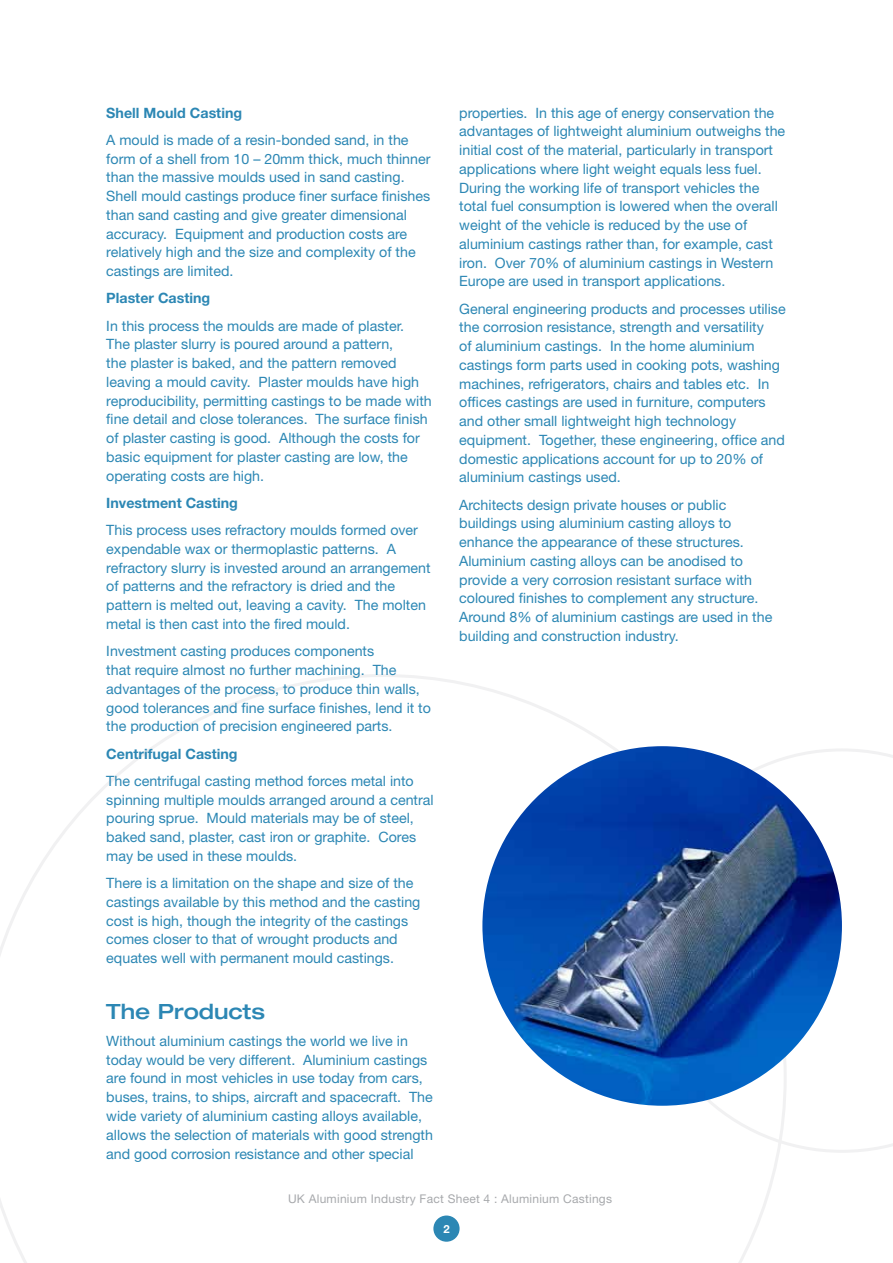
<style>
.page{position:relative;width:893px;height:1263px;background:#fff}
.page>*{position:absolute;margin:0;border:0;box-sizing:border-box;transform-origin:0 0}
.t1{font:500 expanded 21px "Helvetica Neue";color:#2c87b4}
.t2{font:14.25px/18.8px "Helvetica Neue";color:#2c87b4}
.t3{font:700 14.25px "Helvetica Neue";color:#2c87b4}
.t4{font:12px "Helvetica Neue";letter-spacing:.02em;color:#a7a9ac}
.t5{font:700 11.25px "Helvetica Neue";color:#fff}
</style>
<div class="page">
<svg style="left:787px;top:749px;width:106px;height:404px"></svg>
<svg style="left:0;top:674px;width:787px;height:589px"></svg>
<img style="left:482px;top:746px;width:360px;height:360px;border-radius:180px">
<p class="t3" style="left:106px;top:104px;width:137px">Shell Mould Casting</p>
<p class="t2" style="left:106px;top:130px;width:326px">A mould is made of a resin-bonded sand, in the form of a shell from 10 – 20mm thick, much thinner than the massive moulds used in sand casting.<br>Shell mould castings produce finer surface finishes than sand casting and give greater dimensional accuracy. Equipment and production costs are relatively high and the size and complexity of the castings are limited.</p>
<p class="t3" style="left:106px;top:289px;width:105px">Plaster Casting</p>
<p class="t2" style="left:106px;top:316px;width:327px">In this process the moulds are made of plaster.<br>The plaster slurry is poured around a pattern,<br>the plaster is baked, and the pattern removed leaving a mould cavity. Plaster moulds have high reproducibility, permitting castings to be made with fine detail and close tolerances. The surface finish of plaster casting is good. Although the costs for basic equipment for plaster casting are low, the operating costs are high.</p>
<p class="t3" style="left:106px;top:494px;width:133px">Investment Casting</p>
<p class="t2" style="left:106px;top:520px;width:326px">This process uses refractory moulds formed over expendable wax or thermoplastic patterns. A refractory slurry is invested around an arrangement of patterns and the refractory is dried and the pattern is melted out, leaving a cavity. The molten metal is then cast into the fired mould.</p>
<p class="t2" style="left:106px;top:642px;width:326px">Investment casting produces components<br>that require almost no further machining. The advantages of the process, to produce thin walls, good tolerances and fine surface finishes, lend it to the production of precision engineered parts.</p>
<p class="t3" style="left:106px;top:745px;width:133px">Centrifugal Casting</p>
<p class="t2" style="left:106px;top:771px;width:329px">The centrifugal casting method forces metal into spinning multiple moulds arranged around a central pouring sprue. Mould materials may be of steel, baked sand, plaster, cast iron or graphite. Cores may be used in these moulds.</p>
<p class="t2" style="left:106px;top:873px;width:316px">There is a limitation on the shape and size of the castings available by this method and the casting cost is high, though the integrity of the castings comes closer to that of wrought products and equates well with permanent mould castings.</p>
<h1 class="t1" style="left:106px;top:998px;width:160px">The Products</h1>
<p class="t2" style="left:106px;top:1031px;width:328px">Without aluminium castings the world we live in today would be very different. Aluminium castings are found in most vehicles in use today from cars, buses, trains, to ships, aircraft and spacecraft. The wide variety of aluminium casting alloys available, allows the selection of materials with good strength and good corrosion resistance and other special</p>
<p class="t2" style="left:459px;top:103px;width:327px">properties. In this age of energy conservation the advantages of lightweight aluminium outweighs the initial cost of the material, particularly in transport applications where light weight equals less fuel.<br>During the working life of transport vehicles the total fuel consumption is lowered when the overall weight of the vehicle is reduced by the use of aluminium castings rather than, for example, cast iron. Over 70% of aluminium castings in Western Europe are used in transport applications.</p>
<p class="t2" style="left:459px;top:299px;width:328px">General engineering products and processes utilise the corrosion resistance, strength and versatility<br>of aluminium castings. In the home aluminium castings form parts used in cooking pots, washing machines, refrigerators, chairs and tables etc. In offices castings are used in furniture, computers and other small lightweight high technology equipment. Together, these engineering, office and domestic applications account for up to 20% of aluminium castings used.</p>
<p class="t2" style="left:459px;top:495px;width:315px">Architects design private houses or public buildings using aluminium casting alloys to enhance the appearance of these structures.<br>Aluminium casting alloys can be anodised to provide a very corrosion resistant surface with coloured finishes to complement any structure.<br>Around 8% of aluminium castings are used in the building and construction industry.</p>
<p class="t4" style="left:288px;top:1191px;width:325px">UK Aluminium Industry Fact Sheet 4 : Aluminium Castings</p>
<p class="t5" style="left:443px;top:1222px;width:8px">2</p>
</div>
